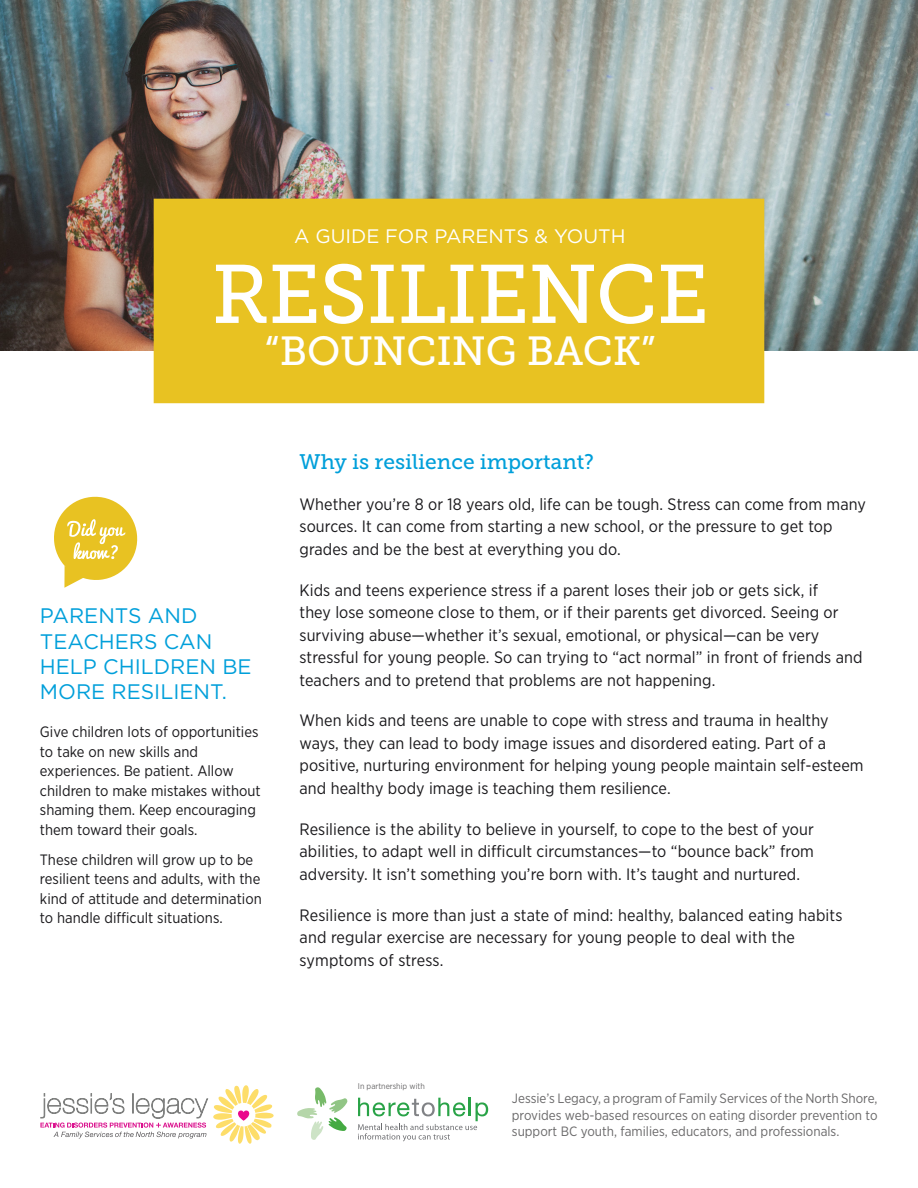
<style>
.page{position:relative;width:918px;height:1188px;background:#fff}
.page>*{position:absolute;margin:0;border:0;box-sizing:border-box;transform-origin:0 0}
.t1{font:82.5px "Museo Slab 500";letter-spacing:-.01em;color:#fff}
.t2{font:40.5px "Museo Slab 500";color:#fff}
.t3{font:21px/25.2px "Gotham";color:#009fda}
.t4{font:21px "Museo Slab 500";color:#009fda}
.t5{font:19.5px "Gotham";color:#fff}
.t6{font:16.5px/22.5px "Gotham Narrow";letter-spacing:.005em;color:#1a191c}
.t7{font:15px/19.5px "Gotham Narrow";color:#1a191c}
.t8{font:13.5px/16.5px "Gotham Narrow";color:#6a696a;text-align:justify}
.t9{font:8.25px "Gotham Narrow";color:#6a696a}
</style>
<div class="page">
<svg style="left:40px;top:1085px;width:234px;height:59px"></svg>
<svg style="left:297px;top:1087px;width:51px;height:53px"></svg>
<svg style="left:358px;top:1098px;width:130px;height:43px"></svg>
<img style="left:0;top:0;width:918px;height:351px">
<svg style="left:54px;top:496px;width:84px;height:92px"></svg>
<div style="left:154px;top:199px;width:610px;height:204px;background:#e8c222"></div>
<p class="t5" style="left:294px;top:225px;width:333px">A GUIDE FOR PARENTS &amp; YOUTH</p>
<p class="t1" style="left:212px;top:249px;width:499px">RESILIENCE</p>
<p class="t2" style="left:264px;top:328px;width:393px">“BOUNCING BACK”</p>
<p class="t3" style="left:40px;top:603px;width:213px">PARENTS AND<br>TEACHERS CAN<br>HELP CHILDREN BE<br>MORE RESILIENT.</p>
<p class="t7" style="left:40px;top:722px;width:222px">Give children lots of opportunities to take on new skills and experiences. Be patient. Allow children to make mistakes without shaming them. Keep encouraging them toward their goals.</p>
<p class="t7" style="left:40px;top:850px;width:223px">These children will grow up to be resilient teens and adults, with the kind of attitude and determination to handle difficult situations.</p>
<p class="t4" style="left:300px;top:450px;width:296px">Why is resilience important?</p>
<p class="t6" style="left:300px;top:492px;width:568px">Whether you’re 8 or 18 years old, life can be tough. Stress can come from many sources. It can come from starting a new school, or the pressure to get top grades and be the best at everything you do.</p>
<p class="t6" style="left:300px;top:578px;width:564px">Kids and teens experience stress if a parent loses their job or gets sick, if<br>they lose someone close to them, or if their parents get divorced. Seeing or surviving abuse—whether it’s sexual, emotional, or physical—can be very stressful for young people. So can trying to “act normal” in front of friends and teachers and to pretend that problems are not happening.</p>
<p class="t6" style="left:300px;top:709px;width:566px">When kids and teens are unable to cope with stress and trauma in healthy ways, they can lead to body image issues and disordered eating. Part of a positive, nurturing environment for helping young people maintain self-esteem and healthy body image is teaching them resilience.</p>
<p class="t6" style="left:300px;top:817px;width:516px;text-align:justify">Resilience is the ability to believe in yourself, to cope to the best of your abilities, to adapt well in difficult circumstances—to “bounce back” from adversity. It isn’t something you’re born with. It’s taught and nurtured.</p>
<p class="t6" style="left:300px;top:903px;width:544px">Resilience is more than just a state of mind: healthy, balanced eating habits and regular exercise are necessary for young people to deal with the symptoms of stress.</p>
<p class="t9" style="left:358px;top:1081px;width:68px">In partnership with</p>
<p class="t8" style="left:512px;top:1090px;width:367px">Jessie’s Legacy, a program of Family Services of the North Shore, provides web-based resources on eating disorder prevention to support BC youth, families, educators, and professionals.</p>
</div>
